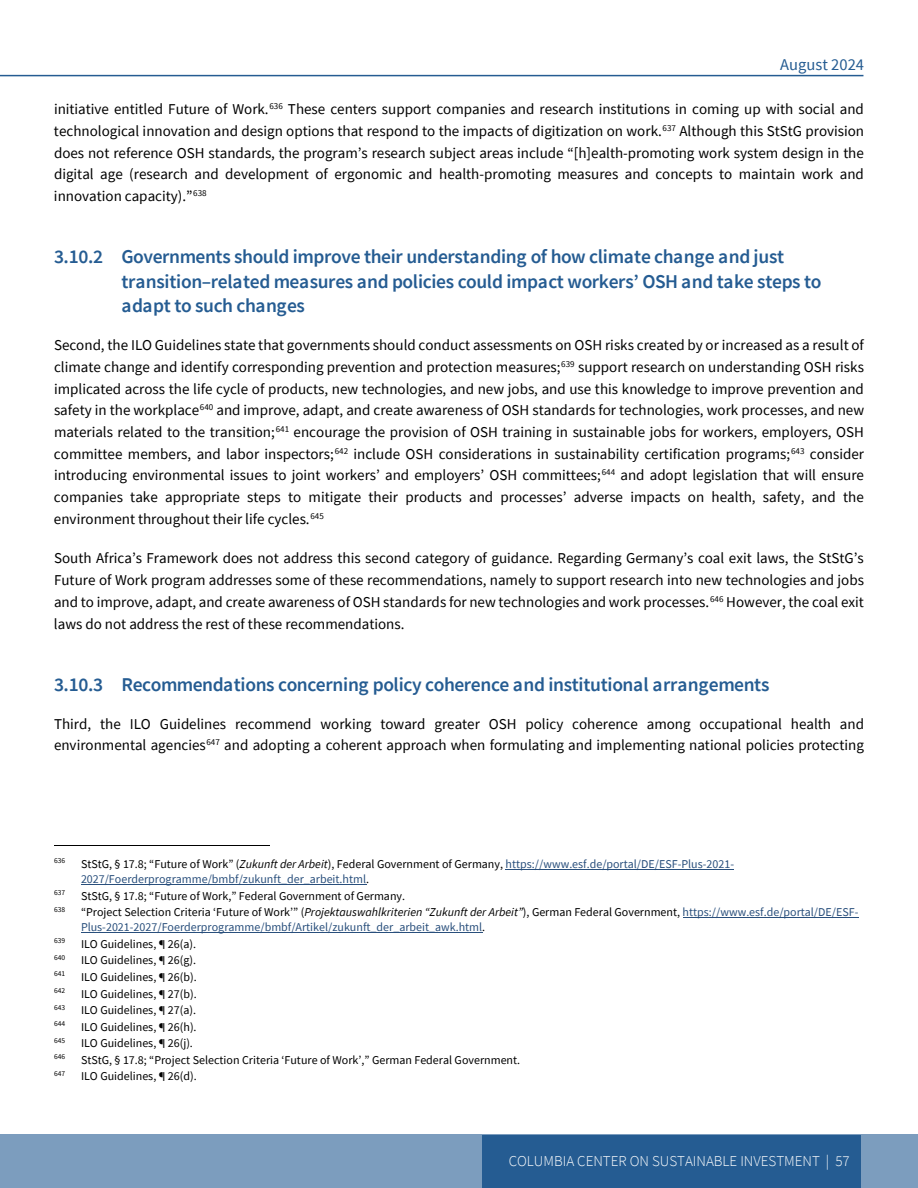
<style>
.page{position:relative;width:918px;height:1188px;background:#fff}
.page>*{position:absolute;margin:0;border:0;box-sizing:border-box;transform-origin:0 0}
.t1{font:600 19.5px/24.5px "Source Sans Pro";letter-spacing:-.02em;color:#255c92}
.t2{font:16.5px "Source Sans Pro";color:#255c92}
.t3{font:15px/21.8px "Source Sans Pro";color:#000;text-align:justify}
.t4{font:300 15px "Source Sans Pro";color:#fff}
.t5{font:12px/15px "Source Sans Pro";color:#294f7c}
.t6{font:12px "Source Sans Pro";color:#000}
.t7{font:7.5px "Source Sans Pro";letter-spacing:-.005em;color:#000}
.s1{color:#000}
.s2{font-style:italic;color:#000}
</style>
<div class="page">
<div style="left:0;top:1134px;width:918px;height:54px;background:#7c9dbe"></div>
<div style="left:483px;top:1135px;width:378px;height:53px;background:#255c92"></div>
<hr style="left:0;top:75px;width:863px;height:1px;background:#255c92">
<hr style="left:54px;top:845px;width:216px;height:1px;background:#000">
<hr style="left:506px;top:869px;width:228px;height:1px;background:#294f7c">
<hr style="left:81px;top:884px;width:285px;height:1px;background:#294f7c">
<hr style="left:683px;top:917px;width:176px;height:1px;background:#294f7c">
<hr style="left:81px;top:932px;width:401px;height:1px;background:#294f7c">
<p class="t2" style="left:780px;top:54px;width:85px">August 2024</p>
<p class="t3" style="left:54px;top:98px;width:812px">initiative entitled Future of Work.<sup>636</sup> These centers support companies and research institutions in coming up with social and technological innovation and design options that respond to the impacts of digitization on work.<sup>637</sup> Although this StStG provision does not reference OSH standards, the program’s research subject areas include “[h]ealth-promoting work system design in the digital age (research and development of ergonomic and health-promoting measures and concepts to maintain work and innovation capacity).”<sup>638</sup></p>
<h3 class="t1" style="left:121px;top:244px;width:702px;text-indent:-67px">3.10.2 Governments should improve their understanding of how climate change and just transition–related measures and policies could impact workers’ OSH and take steps to adapt to such changes</h3>
<p class="t3" style="left:54px;top:334px;width:812px">Second, the ILO Guidelines state that governments should conduct assessments on OSH risks created by or increased as a result of climate change and identify corresponding prevention and protection measures;<sup>639</sup> support research on understanding OSH risks implicated across the life cycle of products, new technologies, and new jobs, and use this knowledge to improve prevention and safety in the workplace<sup>640</sup> and improve, adapt, and create awareness of OSH standards for technologies, work processes, and new materials related to the transition;<sup>641</sup> encourage the provision of OSH training in sustainable jobs for workers, employers, OSH committee members, and labor inspectors;<sup>642</sup> include OSH considerations in sustainability certification programs;<sup>643</sup> consider introducing environmental issues to joint workers’ and employers’ OSH committees;<sup>644</sup> and adopt legislation that will ensure companies take appropriate steps to mitigate their products and processes’ adverse impacts on health, safety, and the environment throughout their life cycles.<sup>645</sup></p>
<p class="t3" style="left:54px;top:548px;width:812px">South Africa’s Framework does not address this second category of guidance. Regarding Germany’s coal exit laws, the StStG’s Future of Work program addresses some of these recommendations, namely to support research into new technologies and jobs and to improve, adapt, and create awareness of OSH standards for new technologies and work processes.<sup>646</sup> However, the coal exit laws do not address the rest of these recommendations.</p>
<h3 class="t1" style="left:54px;top:672px;width:717px">3.10.3 Recommendations concerning policy coherence and institutional arrangements</h3>
<p class="t3" style="left:54px;top:713px;width:812px">Third, the ILO Guidelines recommend working toward greater OSH policy coherence among occupational health and environmental agencies<sup>647</sup> and adopting a coherent approach when formulating and implementing national policies protecting</p>
<p class="t7" style="left:54px;top:856px;width:13px">636</p>
<p class="t5" style="left:81px;top:856px;width:655px"><span class="s1">StStG, § 17.8; “Future of Work” (</span><span class="s2">Zukunft der Arbeit</span><span class="s1">), Federal Government of Germany,</span> https://www.esf.de/portal/DE/ESF-Plus-2021-<br>2027/Foerderprogramme/bmbf/zukunft_der_arbeit.html<span class="s1">.</span></p>
<p class="t7" style="left:54px;top:888px;width:13px">637</p>
<p class="t6" style="left:81px;top:888px;width:326px">StStG, § 17.8; “Future of Work,” Federal Government of Germany.</p>
<p class="t7" style="left:54px;top:904px;width:13px">638</p>
<p class="t5" style="left:81px;top:905px;width:779px"><span class="s1">“Project Selection Criteria ‘Future of Work’” (</span><span class="s2">Projektauswahlkriterien “Zukunft der Arbeit”</span><span class="s1">), German Federal Government,</span> https://www.esf.de/portal/DE/ESF-<br>Plus-2021-2027/Foerderprogramme/bmbf/Artikel/zukunft_der_arbeit_awk.html<span class="s1">.</span></p>
<p class="t7" style="left:54px;top:936px;width:13px">639</p>
<p class="t6" style="left:81px;top:936px;width:117px">ILO Guidelines, ¶ 26(a).</p>
<p class="t7" style="left:54px;top:953px;width:13px">640</p>
<p class="t6" style="left:81px;top:953px;width:117px">ILO Guidelines, ¶ 26(g).</p>
<p class="t7" style="left:54px;top:969px;width:13px">641</p>
<p class="t6" style="left:81px;top:969px;width:117px">ILO Guidelines, ¶ 26(b).</p>
<p class="t7" style="left:54px;top:986px;width:13px">642</p>
<p class="t6" style="left:81px;top:986px;width:117px">ILO Guidelines, ¶ 27(b).</p>
<p class="t7" style="left:54px;top:1002px;width:13px">643</p>
<p class="t6" style="left:81px;top:1003px;width:117px">ILO Guidelines, ¶ 27(a).</p>
<p class="t7" style="left:54px;top:1019px;width:13px">644</p>
<p class="t6" style="left:81px;top:1019px;width:117px">ILO Guidelines, ¶ 26(h).</p>
<p class="t7" style="left:54px;top:1035px;width:13px">645</p>
<p class="t6" style="left:81px;top:1036px;width:113px">ILO Guidelines, ¶ 26(j).</p>
<p class="t7" style="left:54px;top:1052px;width:13px">646</p>
<p class="t6" style="left:81px;top:1052px;width:441px">StStG, § 17.8; “Project Selection Criteria ‘Future of Work’,” German Federal Government.</p>
<p class="t7" style="left:54px;top:1069px;width:13px">647</p>
<p class="t6" style="left:81px;top:1069px;width:117px">ILO Guidelines, ¶ 26(d).</p>
<p class="t4" style="left:509px;top:1152px;width:343px">COLUMBIA CENTER ON SUSTAINABLE INVESTMENT | 57</p>
</div>
